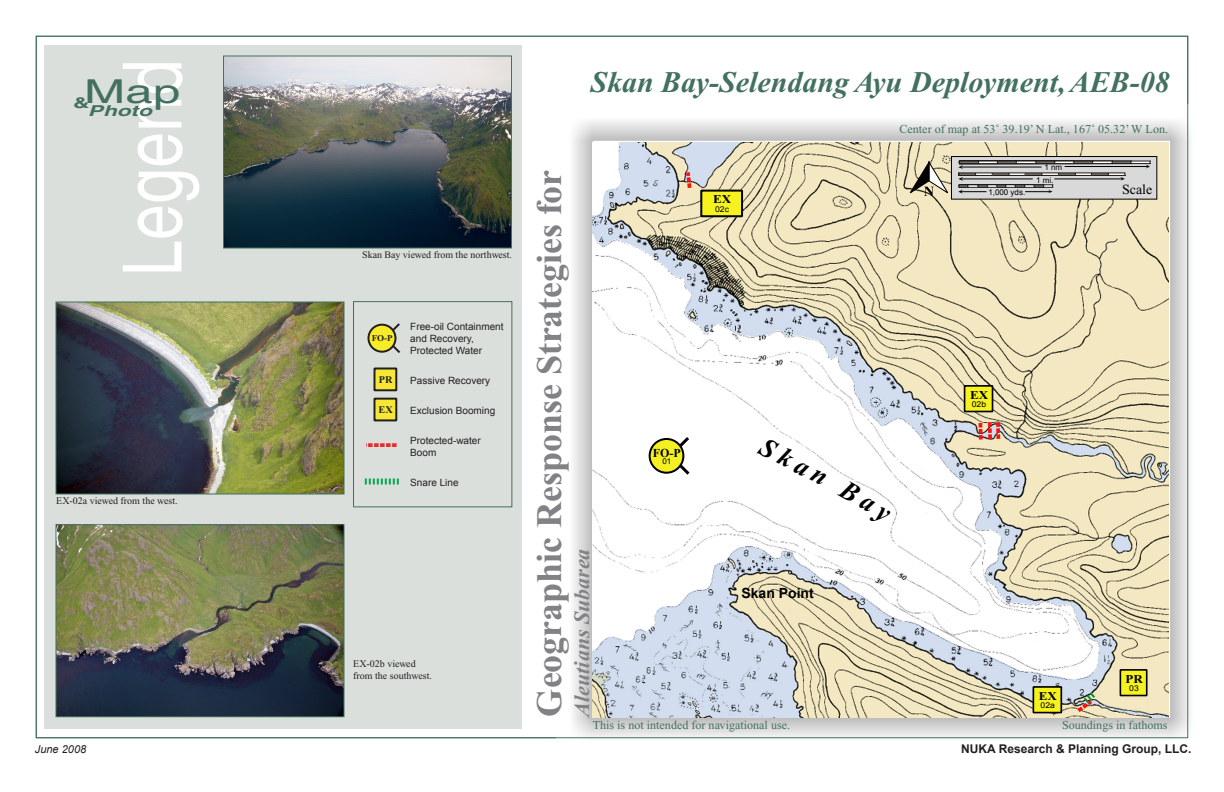
<style>
.page{position:relative;width:1224px;height:792px;background:#fff}
.page>*{position:absolute;margin:0;border:0;box-sizing:border-box;transform-origin:0 0}
.t1{font:81.6px "Helvetica";color:#fff;scale:.79 1}
.Secondary_Map_Head{font:700 36px "Times New Roman";color:#808285}
.t2{font:33px "Helvetica";color:#437160;scale:1.5 1}
.Main_Header{font:italic 700 30px "Times New Roman";color:#437160}
.Secondary_Map_Head-2{font:italic 700 22px "Times New Roman";color:#808285}
.t3{font:italic 700 15px "Helvetica";color:#437160;scale:1.5 1}
.t4{font:700 15px "Helvetica";color:#437160;scale:1.5 1}
.t5{font:700 14px "Arial";color:#000}
.t6{font:14px "Times New Roman";color:#000}
.map_notes{font:12.1px "Times New Roman";color:#437160}
.Tim_s_Name{font:700 12px "Arial";color:#231f20}
.t7{font:700 12px "Times New Roman";color:#000;scale:1.08 1}
.t8{font:700 12px "Times New Roman";color:#000}
.t9{font:italic 11px "Arial";color:#231f20}
.t10{font:700 10.2px "Times New Roman";color:#231f20}
.legend_definitions{font:10px/12px "Arial";color:#231f20}
.photo_caption{font:10px/12px "Times New Roman";color:#231f20}
.t11{font:700 9px "Times New Roman";color:#231f20}
.t12{font:8px/12.3px "Arial";color:#000}
.t13{font:8px "Arial";color:#000;scale:1.08 1}
</style>
<div class="page">
<img style="left:556px;top:105px;width:634px;height:634px">
<div style="left:45px;top:45px;width:477px;height:684px;background:#dbdfdc"></div>
<div style="left:353px;top:302px;width:159px;height:205px;border:1px solid #437160"></div>
<svg style="left:366px;top:443px;width:31px;height:4px"></svg>
<img style="left:225px;top:58px;width:285px;height:188px">
<div style="left:223px;top:56px;width:289px;height:192px;border:1px solid #437160"></div>
<img style="left:58px;top:526px;width:284px;height:189px">
<div style="left:56px;top:524px;width:288px;height:193px;border:1px solid #437160"></div>
<img style="left:58px;top:304px;width:284px;height:188px">
<div style="left:56px;top:302px;width:288px;height:192px;border:1px solid #437160"></div>
<svg style="left:364px;top:479px;width:35px;height:5px"></svg>
<img style="left:592px;top:142px;width:576px;height:576px">
<div style="left:951px;top:157px;width:206px;height:42px;background:#d9d9d9"></div>
<div style="left:951px;top:156px;width:206px;height:43px;border:1px solid #000"></div>
<hr style="left:959px;top:161px;width:191px;height:3px;background:#fff">
<hr style="left:959px;top:161px;width:191px;height:1px;background:#1f1a16">
<hr style="left:959px;top:163px;width:191px;height:1px;background:#1f1a16">
<hr style="left:959px;top:161px;width:172px;height:3px;background:#71706f">
<hr style="left:959px;top:161px;width:172px;height:1px;background:#1f1a16">
<hr style="left:959px;top:163px;width:172px;height:1px;background:#1f1a16">
<hr style="left:959px;top:161px;width:153px;height:3px;background:#fff">
<hr style="left:959px;top:161px;width:153px;height:1px;background:#1f1a16">
<hr style="left:959px;top:163px;width:153px;height:1px;background:#1f1a16">
<hr style="left:959px;top:161px;width:134px;height:3px;background:#71706f">
<hr style="left:959px;top:161px;width:134px;height:1px;background:#1f1a16">
<hr style="left:959px;top:163px;width:134px;height:1px;background:#1f1a16">
<hr style="left:959px;top:161px;width:115px;height:3px;background:#fff">
<hr style="left:959px;top:161px;width:115px;height:1px;background:#1f1a16">
<hr style="left:959px;top:163px;width:115px;height:1px;background:#1f1a16">
<hr style="left:959px;top:161px;width:96px;height:3px;background:#71706f">
<hr style="left:959px;top:161px;width:96px;height:1px;background:#1f1a16">
<hr style="left:959px;top:163px;width:96px;height:1px;background:#1f1a16">
<hr style="left:959px;top:161px;width:77px;height:3px;background:#fff">
<hr style="left:959px;top:161px;width:77px;height:1px;background:#1f1a16">
<hr style="left:959px;top:163px;width:77px;height:1px;background:#1f1a16">
<hr style="left:959px;top:161px;width:57px;height:3px;background:#71706f">
<hr style="left:959px;top:161px;width:57px;height:1px;background:#1f1a16">
<hr style="left:959px;top:163px;width:57px;height:1px;background:#1f1a16">
<div style="left:959px;top:173px;width:166px;height:3px;border:1px solid #1f1a16"></div>
<hr style="left:959px;top:185px;width:66px;height:2px;background:#71706f">
<hr style="left:959px;top:185px;width:66px;height:1px;background:#1f1a16">
<hr style="left:959px;top:187px;width:66px;height:1px;background:#1f1a16">
<hr style="left:959px;top:185px;width:56px;height:2px;background:#fff">
<hr style="left:959px;top:185px;width:56px;height:1px;background:#1f1a16">
<hr style="left:959px;top:185px;width:47px;height:2px;background:#71706f">
<hr style="left:959px;top:185px;width:47px;height:1px;background:#1f1a16">
<svg style="left:1024px;top:185px;width:29px;height:8px"></svg>
<hr style="left:961px;top:179px;width:72px;height:1px;background:#000">
<hr style="left:1054px;top:179px;width:69px;height:1px;background:#000">
<svg style="left:1120px;top:175px;width:6px;height:5px"></svg>
<hr style="left:961px;top:167px;width:81px;height:1px;background:#000">
<svg style="left:958px;top:161px;width:40px;height:33px"></svg>
<hr style="left:1065px;top:166px;width:83px;height:1px;background:#000">
<svg style="left:1146px;top:161px;width:5px;height:8px"></svg>
<svg style="left:670px;top:434px;width:23px;height:44px"></svg>
<div style="left:650px;top:439px;width:33px;height:34px;background:#f5f021;border-radius:50%"></div>
<div style="left:649px;top:438px;width:35px;height:36px;border:2px solid #000;border-radius:50%"></div>
<div style="left:1033px;top:687px;width:28px;height:26px;background:#f5f21f"></div>
<div style="left:1033px;top:686px;width:29px;height:27px;border:2px solid #000"></div>
<div style="left:965px;top:386px;width:28px;height:26px;background:#f5f21f"></div>
<div style="left:964px;top:385px;width:29px;height:27px;border:2px solid #000"></div>
<svg style="left:977px;top:419px;width:25px;height:25px"></svg>
<div style="left:701px;top:191px;width:41px;height:25px;background:#f5f21f"></div>
<div style="left:700px;top:190px;width:43px;height:27px;border:2px solid #000"></div>
<svg style="left:684px;top:168px;width:10px;height:24px"></svg>
<svg style="left:1073px;top:686px;width:29px;height:30px"></svg>
<div style="left:1120px;top:670px;width:27px;height:26px;background:#f5f21f"></div>
<div style="left:1120px;top:669px;width:28px;height:27px;border:2px solid #000"></div>
<svg style="left:910px;top:160px;width:38px;height:36px"></svg>
<div style="left:374px;top:368px;width:22px;height:22px;background:#f7e735"></div>
<div style="left:374px;top:368px;width:23px;height:23px;border:2px solid #231f20"></div>
<div style="left:374px;top:399px;width:22px;height:21px;background:#f7e735"></div>
<div style="left:374px;top:398px;width:23px;height:23px;border:2px solid #231f20"></div>
<svg style="left:386px;top:323px;width:14px;height:30px"></svg>
<div style="left:368px;top:325px;width:28px;height:27px;background:#f8eb28;border-radius:50%"></div>
<div style="left:368px;top:324px;width:28px;height:29px;border:2px solid #231f20;border-radius:50%"></div>
<svg style="left:757px;top:436px;width:70px;height:50px"></svg>
<svg style="left:837px;top:479px;width:54px;height:48px"></svg>
<p class="t1" style="left:105px;top:276px;width:276px;rotate:-90deg">Legend</p>
<p class="t2" style="left:84px;top:72px;width:66px">Map</p>
<p class="t4" style="left:73px;top:94px;width:12px">&amp;</p>
<p class="t3" style="left:88px;top:101px;width:44px">Photo</p>
<p class="photo_caption" style="left:56px;top:494px;width:123px">EX-02a viewed from the west.</p>
<p class="t9" style="left:35px;top:743px;width:53px">June 2008</p>
<p class="photo_caption" style="left:362px;top:248px;width:151px">Skan Bay viewed from the northwest.</p>
<p class="t11" style="left:372px;top:333px;width:22px">FO-P</p>
<p class="t10" style="left:379px;top:373px;width:15px">PR</p>
<p class="t10" style="left:379px;top:404px;width:16px">EX</p>
<p class="legend_definitions" style="left:410px;top:320px;width:95px">Free-oil Containment and Recovery,<br>Protected Water</p>
<p class="legend_definitions" style="left:410px;top:374px;width:82px">Passive Recovery</p>
<p class="legend_definitions" style="left:410px;top:404px;width:87px">Exclusion Booming</p>
<p class="legend_definitions" style="left:410px;top:434px;width:72px">Protected-water<br>Boom</p>
<p class="legend_definitions" style="left:410px;top:476px;width:50px">Snare Line</p>
<p class="photo_caption" style="left:353px;top:658px;width:80px">EX-02b viewed from the southwest.</p>
<p class="Main_Header" style="left:590px;top:66px;width:581px">Skan Bay-Selendang Ayu Deployment, AEB-08</p>
<p class="map_notes" style="left:899px;top:123px;width:270px">Center of map at 53˚ 39.19’ N Lat., 167˚ 05.32’ W Lon.</p>
<p class="Secondary_Map_Head" style="left:529px;top:716px;width:548px;rotate:-90deg">Geographic Response Strategies for</p>
<p class="Secondary_Map_Head-2" style="left:570px;top:716px;width:169px;rotate:-90deg">Aleutians Subarea</p>
<p class="t7" style="left:713px;top:193px;width:18px">EX</p>
<p class="t13" style="left:715px;top:205px;width:14px">02c</p>
<p class="t8" style="left:653px;top:446px;width:29px">FO-P</p>
<p class="t12" style="left:662px;top:455px;width:10px">01</p>
<p class="t5" style="left:742px;top:586px;width:74px">Skan Point</p>
<p class="map_notes" style="left:593px;top:719px;width:199px">This is not intended for navigational use.</p>
<p class="t12" style="left:988px;top:186px;width:38px">1,000 yds.</p>
<p class="t12" style="left:1036px;top:161px;width:27px;text-indent:8px">1 nm<br>1 mi.</p>
<p class="t6" style="left:1122px;top:182px;width:32px">Scale</p>
<p class="t7" style="left:970px;top:388px;width:18px">EX</p>
<p class="t13" style="left:972px;top:400px;width:15px">02b</p>
<p class="t7" style="left:1039px;top:689px;width:18px">EX</p>
<p class="t13" style="left:1041px;top:701px;width:15px">02a</p>
<p class="t7" style="left:1126px;top:672px;width:17px">PR</p>
<p class="t13" style="left:1129px;top:684px;width:10px">03</p>
<p class="map_notes" style="left:1062px;top:719px;width:107px">Soundings in fathoms</p>
<p class="Tim_s_Name" style="left:961px;top:743px;width:232px">NUKA Research &amp; Planning Group, LLC.</p>
</div>
